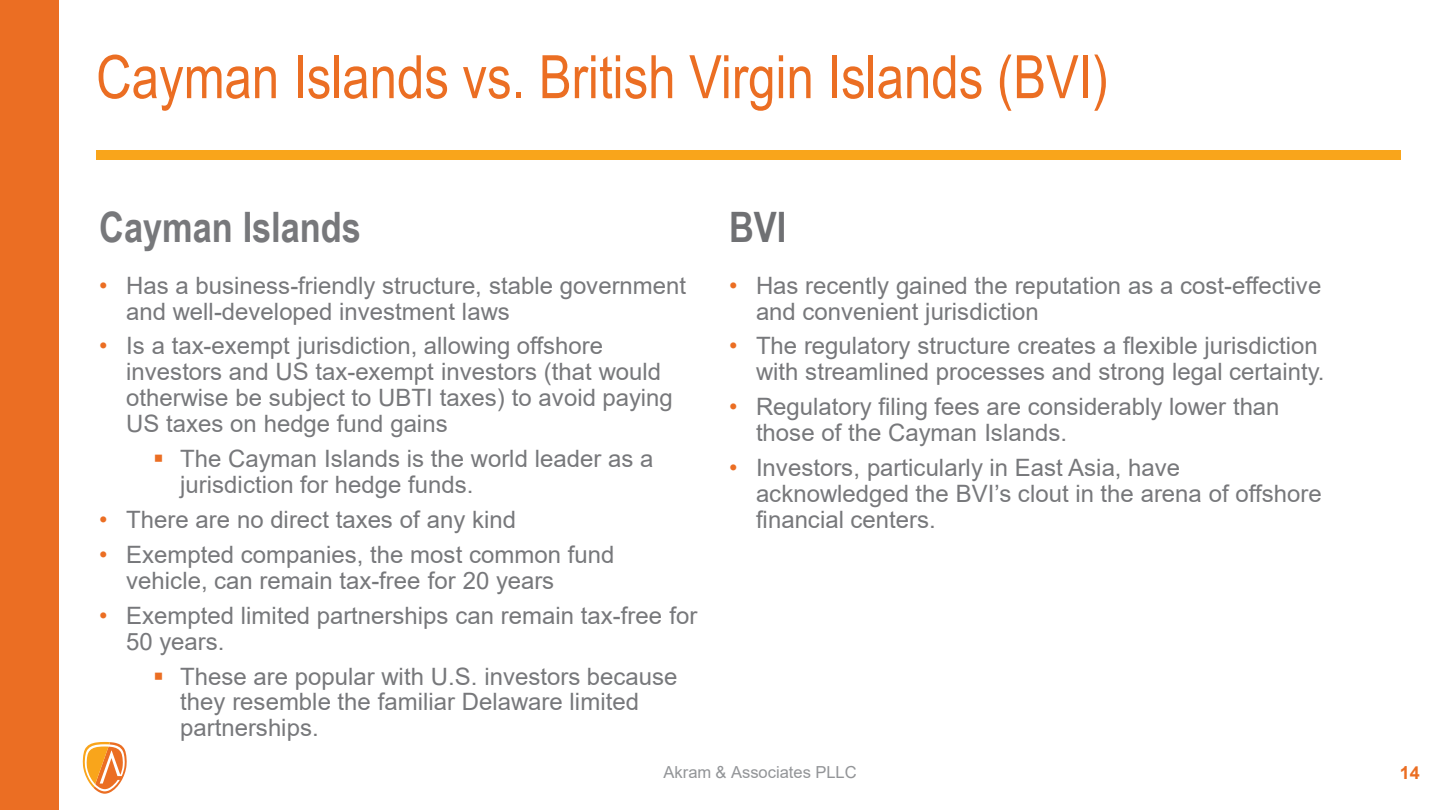
<style>
.page{position:relative;width:1440px;height:810px;background:#fff}
.page>*{position:absolute;margin:0;border:0;box-sizing:border-box;transform-origin:0 0}
.t1{font:60px "Arial Narrow";color:#eb6e23}
.t2{font:700 42px "Arial Narrow";color:#77787b}
.t3{font:700 42px "Arial Narrow";color:#6f7073}
.t4{font:24px/26px "Arial";color:#77787b}
.t5{font:700 18px "Arial";color:#eb6e23}
.t6{font:16.5px "Arial";color:#939598}
.s1{color:#eb6e23}
</style>
<div class="page">
<div style="left:0;top:0;width:59px;height:810px;background:#eb6e23"></div>
<svg style="left:83px;top:742px;width:44px;height:52px"></svg>
<div style="left:96px;top:150px;width:1304px;height:10px;background:#f9a51b"></div>
<h1 class="t1" style="left:96px;top:33px;width:1014px">Cayman Islands vs. British Virgin Islands (BVI)</h1>
<h2 class="t2" style="left:99px;top:195px;width:263px">Cayman Islands</h2>
<p class="t4" style="left:126px;top:272px;width:562px;text-indent:-27px"><span class="s1">•</span> Has a business-friendly structure, stable government and well-developed investment laws</p>
<p class="t4" style="left:126px;top:333px;width:548px;text-indent:-27px"><span class="s1">•</span> Is a tax-exempt jurisdiction, allowing offshore investors and US tax-exempt investors (that would otherwise be subject to UBTI taxes) to avoid paying US taxes on hedge fund gains</p>
<p class="t4" style="left:180px;top:446px;width:475px">The Cayman Islands is the world leader as a jurisdiction for hedge funds.</p>
<p class="t4" style="left:99px;top:506px;width:418px"><span class="s1">•</span> There are no direct taxes of any kind</p>
<p class="t4" style="left:126px;top:541px;width:490px;text-indent:-27px"><span class="s1">•</span> Exempted companies, the most common fund vehicle, can remain tax-free for 20 years</p>
<p class="t4" style="left:126px;top:602px;width:573px;text-indent:-27px"><span class="s1">•</span> Exempted limited partnerships can remain tax-free for<br>50 years.</p>
<p class="t4" style="left:180px;top:663px;width:499px">These are popular with U.S. investors because they resemble the familiar Delaware limited partnerships.</p>
<h2 class="t3" style="left:729px;top:195px;width:59px">BVI</h2>
<p class="t4" style="left:756px;top:272px;width:567px;text-indent:-27px"><span class="s1">•</span> Has recently gained the reputation as a cost-effective and convenient jurisdiction</p>
<p class="t4" style="left:729px;top:333px;width:597px;text-align:right"><span class="s1">•</span> The regulatory structure creates a flexible jurisdiction with streamlined processes and strong legal certainty.</p>
<p class="t4" style="left:756px;top:394px;width:525px;text-indent:-27px"><span class="s1">•</span> Regulatory filing fees are considerably lower than those of the Cayman Islands.</p>
<p class="t4" style="left:756px;top:455px;width:567px;text-indent:-27px"><span class="s1">•</span> Investors, particularly in East Asia, have acknowledged the BVI’s clout in the arena of offshore financial centers.</p>
<p class="t6" style="left:663px;top:761px;width:195px">Akram &amp; Associates PLLC</p>
<p class="t5" style="left:1400px;top:760px;width:22px">14</p>
</div>
